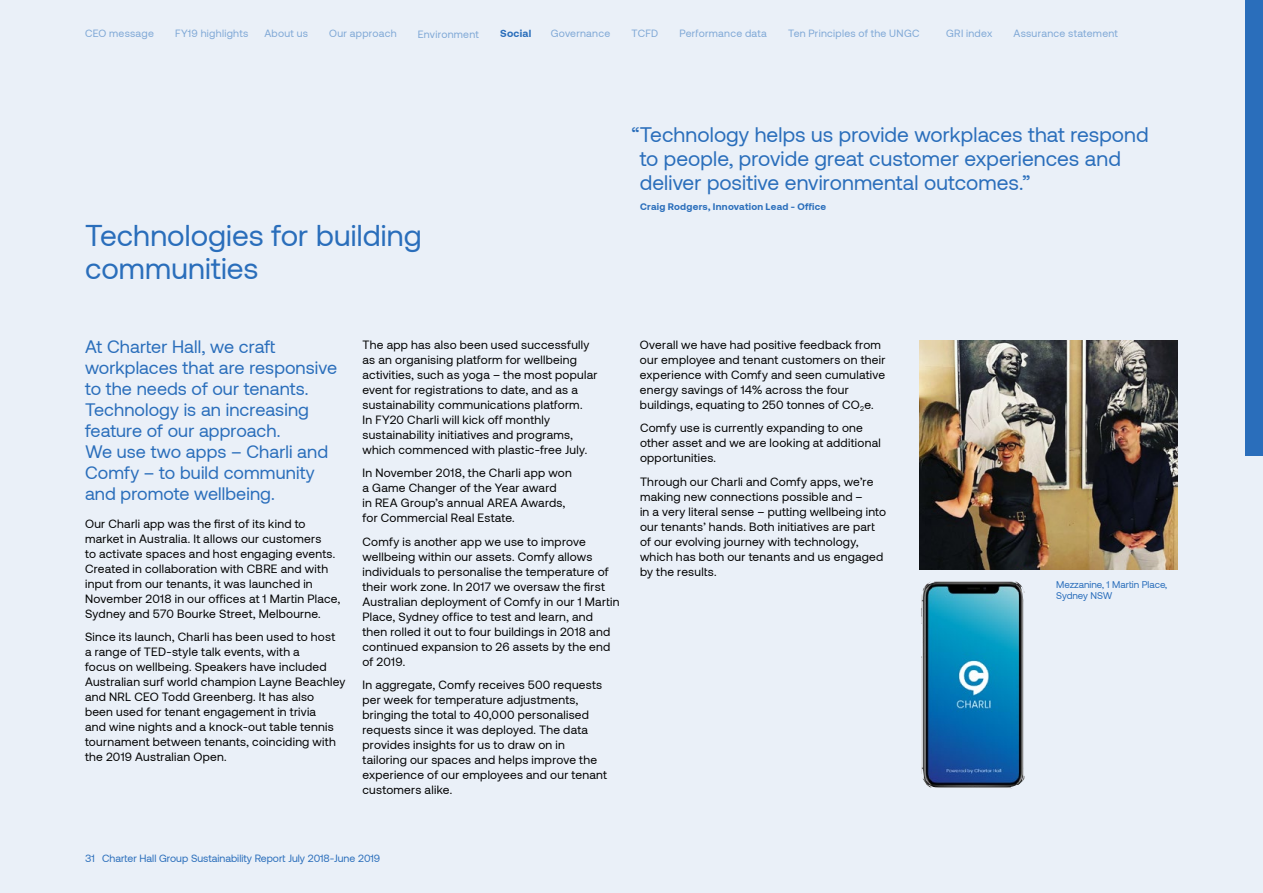
<style>
.page{position:relative;width:1263px;height:893px;background:#eaf0f8}
.page>*{position:absolute;margin:0;border:0;box-sizing:border-box;transform-origin:0 0}
.t1{font:30px/33px "Aeonik";letter-spacing:.005em;color:#2a6ebb}
.t2{font:21px/24px "Aeonik";letter-spacing:.005em;color:#2a6ebb}
.t3{font:18px/21px "Aeonik";letter-spacing:.005em;color:#2a6ebb}
.t4{font:12px/15px "Aeonik";letter-spacing:.02em;color:#000}
.t5{font:10.5px "Aeonik";letter-spacing:.025em;color:#7fa8d6}
.t6{font:10.5px "Aeonik";color:#2a6ebb}
.t7{font:700 10.5px "Aeonik";letter-spacing:.025em;color:#2a6ebb}
.t8{font:700 9.75px "Aeonik";letter-spacing:.025em;color:#2a6ebb}
.t9{font:9.75px/11.2px "Aeonik";color:#2a6ebb}
</style>
<div class="page">
<img style="left:919px;top:340px;width:259px;height:230px">
<div style="left:1246px;top:0;width:17px;height:455px;background:#2a6ebb"></div>
<img style="left:921px;top:582px;width:104px;height:207px">
<p class="t5" style="left:85px;top:28px;width:70px">CEO message</p>
<p class="t5" style="left:175px;top:28px;width:75px">FY19 highlights</p>
<p class="t5" style="left:264px;top:28px;width:45px">About us</p>
<p class="t5" style="left:329px;top:28px;width:69px">Our approach</p>
<p class="t5" style="left:418px;top:28px;width:63px">Environment</p>
<p class="t7" style="left:500px;top:27px;width:33px">Social</p>
<p class="t5" style="left:551px;top:28px;width:61px">Governance</p>
<p class="t5" style="left:631px;top:28px;width:28px">TCFD</p>
<p class="t5" style="left:679px;top:28px;width:89px">Performance data</p>
<p class="t5" style="left:788px;top:28px;width:133px">Ten Principles of the UNGC</p>
<p class="t5" style="left:946px;top:28px;width:48px">GRI index</p>
<p class="t5" style="left:1013px;top:28px;width:106px">Assurance statement</p>
<h1 class="t1" style="left:85px;top:219px;width:338px">Technologies for building communities</h1>
<h2 class="t2" style="left:640px;top:123px;width:510px;text-indent:-8px">“Technology helps us provide workplaces that respond to people, provide great customer experiences and deliver positive environmental outcomes.”</h2>
<p class="t8" style="left:640px;top:201px;width:188px">Craig Rodgers, Innovation Lead - Office</p>
<h3 class="t3" style="left:85px;top:336px;width:254px">At Charter Hall, we craft workplaces that are responsive to the needs of our tenants.<br>Technology is an increasing feature of our approach.<br>We use two apps – Charli and<br>Comfy – to build community and promote wellbeing.</h3>
<p class="t4" style="left:85px;top:516px;width:257px">Our Charli app was the first of its kind to market in Australia. It allows our customers<br>to activate spaces and host engaging events.<br>Created in collaboration with CBRE and with input from our tenants, it was launched in November 2018 in our offices at 1 Martin Place, Sydney and 570 Bourke Street, Melbourne.</p>
<p class="t4" style="left:85px;top:629px;width:262px">Since its launch, Charli has been used to host<br>a range of TED-style talk events, with a<br>focus on wellbeing. Speakers have included Australian surf world champion Layne Beachley and NRL CEO Todd Greenberg. It has also<br>been used for tenant engagement in trivia<br>and wine nights and a knock-out table tennis tournament between tenants, coinciding with the 2019 Australian Open.</p>
<p class="t4" style="left:362px;top:337px;width:237px">The app has also been used successfully as an organising platform for wellbeing activities, such as yoga – the most popular event for registrations to date, and as a sustainability communications platform.<br>In FY20 Charli will kick off monthly sustainability initiatives and programs, which commenced with plastic-free July.</p>
<p class="t4" style="left:362px;top:465px;width:211px">In November 2018, the Charli app won a Game Changer of the Year award<br>in REA Group’s annual AREA Awards, for Commercial Real Estate.</p>
<p class="t4" style="left:362px;top:534px;width:258px">Comfy is another app we use to improve wellbeing within our assets. Comfy allows individuals to personalise the temperature of their work zone. In 2017 we oversaw the first Australian deployment of Comfy in our 1 Martin Place, Sydney office to test and learn, and then rolled it out to four buildings in 2018 and continued expansion to 26 assets by the end of 2019.</p>
<p class="t4" style="left:362px;top:677px;width:246px">In aggregate, Comfy receives 500 requests per week for temperature adjustments, bringing the total to 40,000 personalised requests since it was deployed. The data provides insights for us to draw on in tailoring our spaces and helps improve the experience of our employees and our tenant customers alike.</p>
<p class="t4" style="left:640px;top:337px;width:247px">Overall we have had positive feedback from our employee and tenant customers on their experience with Comfy and seen cumulative energy savings of 14% across the four buildings, equating to 250 tonnes of CO<sub>2</sub>e.</p>
<p class="t4" style="left:640px;top:420px;width:242px">Comfy use is currently expanding to one other asset and we are looking at additional opportunities.</p>
<p class="t4" style="left:640px;top:474px;width:248px">Through our Charli and Comfy apps, we’re making new connections possible and –<br>in a very literal sense – putting wellbeing into our tenants’ hands. Both initiatives are part of our evolving journey with technology, which has both our tenants and us engaged by the results.</p>
<p class="t6" style="left:85px;top:853px;width:297px">31 Charter Hall Group Sustainability Report July 2018-June 2019</p>
<p class="t9" style="left:1056px;top:579px;width:112px">Mezzanine, 1 Martin Place,<br>Sydney NSW</p>
</div>
